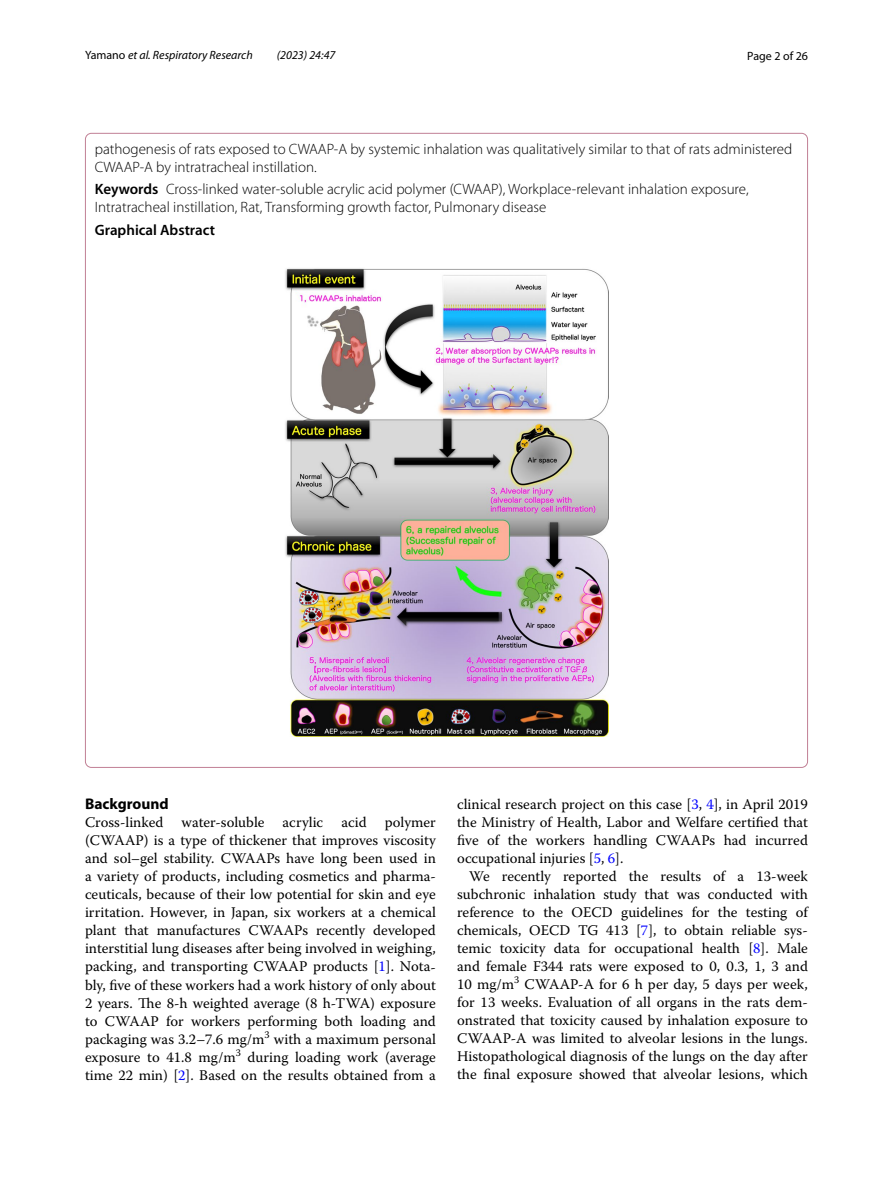
<style>
.page{position:relative;width:893px;height:1187px;background:#fff}
.page>*{position:absolute;margin:0;border:0;box-sizing:border-box;transform-origin:0 0}
.t1{font:700 15.45px "Myriad Pro";color:#000}
.t2{font:300 15px/18px "Myriad Pro";color:#000}
.t3{font:600 15px "Myriad Pro";color:#000}
.t4{font:14.7px/18px "Warnock Pro";color:#000;text-align:justify}
.t5{font:italic 12px "Myriad Pro";color:#000}
.t6{font:12px "Myriad Pro";color:#000}
.s1{font-style:normal}
.s2{font-weight:600}
.s3{color:#00f}
</style>
<div class="page">
<img style="left:285px;top:268px;width:323px;height:468px">
<p class="t5" style="left:85px;top:48px;width:169px"><span class="s1">Yamano</span> et al. Respiratory Research</p>
<p class="t5" style="left:277px;top:48px;width:60px">(2023) 24:47</p>
<p class="t6" style="left:747px;top:48px;width:62px">Page 2 of 26</p>
<p class="t2" style="left:95px;top:140px;width:699px">pathogenesis of rats exposed to CWAAP-A by systemic inhalation was qualitatively similar to that of rats administered<br>CWAAP-A by intratracheal instillation.</p>
<p class="t2" style="left:95px;top:181px;width:655px"><span class="s2">Keywords</span> Cross-linked water-soluble acrylic acid polymer (CWAAP), Workplace-relevant inhalation exposure,<br>Intratracheal instillation, Rat, Transforming growth factor, Pulmonary disease</p>
<p class="t3" style="left:95px;top:220px;width:122px">Graphical Abstract</p>
<p class="t1" style="left:85px;top:794px;width:85px">Background</p>
<p class="t4" style="left:85px;top:813px;width:352px">Cross-linked water-soluble acrylic acid polymer (CWAAP) is a type of thickener that improves viscosity and sol–gel stability. CWAAPs have long been used in a variety of products, including cosmetics and pharma&shy;ceuticals, because of their low potential for skin and eye irritation. However, in Japan, six workers at a chemical plant that manufactures CWAAPs recently developed interstitial lung diseases after being involved in weighing, packing, and transporting CWAAP products [<span class="s3">1</span>]. Nota&shy;bly, five of these workers had a work history of only about 2 years. The 8-h weighted average (8 h-TWA) exposure to CWAAP for workers performing both loading and packaging was 3.2–7.6 mg/m<sup>3</sup> with a maximum personal exposure to 41.8 mg/m<sup>3</sup> during loading work (average time 22 min) [<span class="s3">2</span>]. Based on the results obtained from a</p>
<p class="t4" style="left:457px;top:794px;width:352px">clinical research project on this case [<span class="s3">3</span>, <span class="s3">4</span>], in April 2019 the Ministry of Health, Labor and Welfare certified that five of the workers handling CWAAPs had incurred occupational injuries [<span class="s3">5</span>, <span class="s3">6</span>].</p>
<p class="t4" style="left:457px;top:866px;width:352px;text-indent:12px">We recently reported the results of a 13-week subchronic inhalation study that was conducted with reference to the OECD guidelines for the testing of chemicals, OECD TG 413 [<span class="s3">7</span>], to obtain reliable sys&shy;temic toxicity data for occupational health [<span class="s3">8</span>]. Male and female F344 rats were exposed to 0, 0.3, 1, 3 and 10 mg/m<sup>3</sup> CWAAP-A for 6 h per day, 5 days per week, for 13 weeks. Evaluation of all organs in the rats dem&shy;onstrated that toxicity caused by inhalation exposure to CWAAP-A was limited to alveolar lesions in the lungs.<br>Histopathological diagnosis of the lungs on the day after the final exposure showed that alveolar lesions, which</p>
</div>
